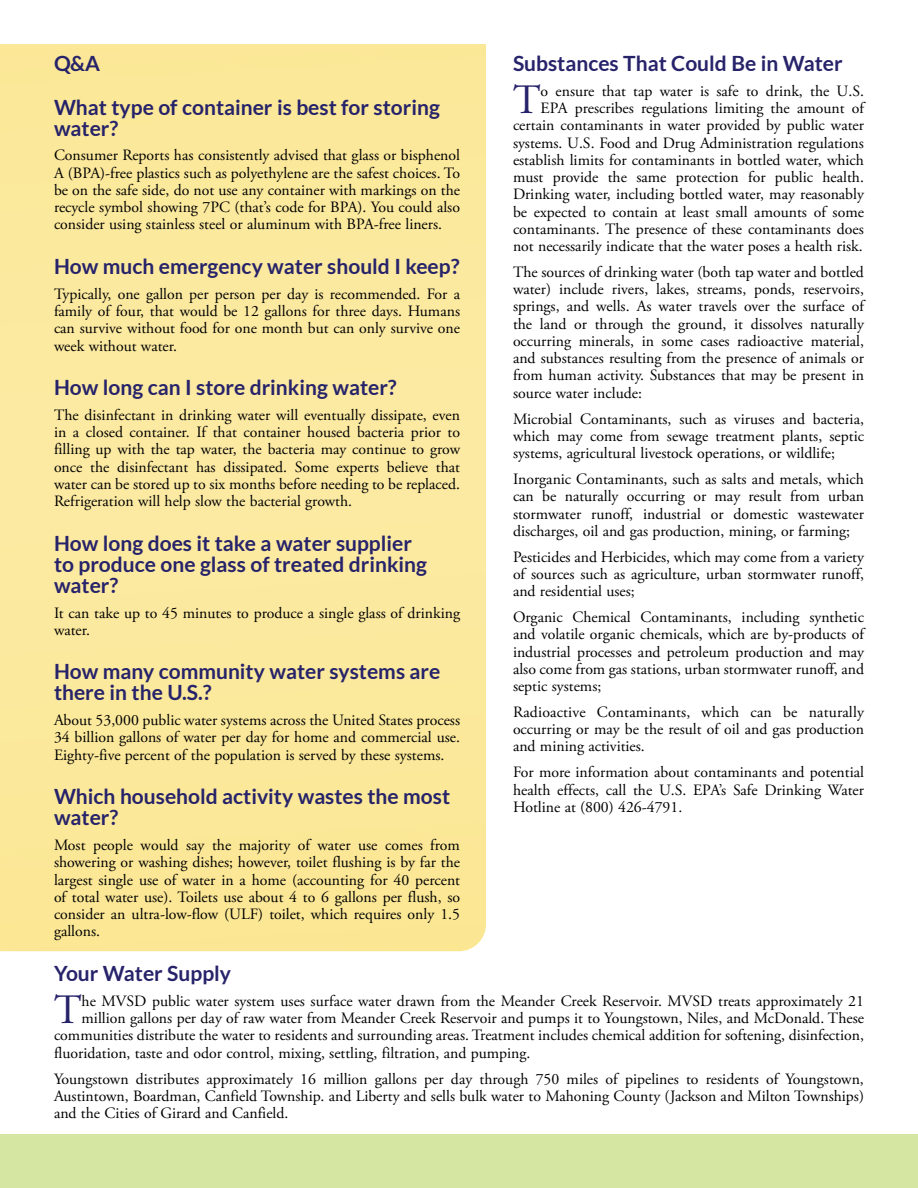
<style>
.page{position:relative;width:918px;height:1188px;background:#fff}
.page>*{position:absolute;margin:0;border:0;box-sizing:border-box;transform-origin:0 0}
.First_Paragraph_24{font:41.7px "Adobe Garamond Pro";color:#27236a}
.Article_Head_24_Blue{font:700 21px/21px "Lato";color:#27236a}
.Paragraphs_24{font:15.75px/17.2px "Adobe Garamond Pro";color:#000;text-align:justify}
.First_Paragraph_24-2{font:15.75px/17.2px "Adobe Garamond Pro";color:#000;text-align:right}
</style>
<div class="page">
<div style="left:0;top:44px;width:486px;height:907px;background:#fbe99d"></div>
<div style="left:0;top:1134px;width:918px;height:54px;background:#d5e6a3"></div>
<p class="Article_Head_24_Blue" style="left:54px;top:53px;width:48px">Q&amp;A</p>
<p class="Article_Head_24_Blue" style="left:54px;top:96px;width:387px">What type of container is best for storing water?</p>
<p class="Paragraphs_24" style="left:54px;top:147px;width:408px">Consumer Reports has consistently advised that glass or bisphenol A (BPA)-free plastics such as polyethylene are the safest choices. To be on the safe side, do not use any container with markings on the recycle symbol showing 7PC (that’s code for BPA). You could also consider using stainless steel or aluminum with BPA-free liners.</p>
<p class="Article_Head_24_Blue" style="left:54px;top:256px;width:407px">How much emergency water should I keep?</p>
<p class="Paragraphs_24" style="left:54px;top:286px;width:408px">Typically, one gallon per person per day is recommended. For a family of four, that would be 12 gallons for three days. Humans can survive without food for one month but can only survive one week without water.</p>
<p class="Article_Head_24_Blue" style="left:54px;top:377px;width:344px">How long can I store drinking water?</p>
<p class="Paragraphs_24" style="left:54px;top:407px;width:408px">The disinfectant in drinking water will eventually dissipate, even in a closed container. If that container housed bacteria prior to filling up with the tap water, the bacteria may continue to grow once the disinfectant has dissipated. Some experts believe that water can be stored up to six months before needing to be replaced.<br>Refrigeration will help slow the bacterial growth.</p>
<p class="Article_Head_24_Blue" style="left:54px;top:532px;width:375px">How long does it take a water supplier to produce one glass of treated drinking water?</p>
<p class="Paragraphs_24" style="left:54px;top:604px;width:408px">It can take up to 45 minutes to produce a single glass of drinking water.</p>
<p class="Article_Head_24_Blue" style="left:54px;top:661px;width:388px">How many community water systems are there in the U.S.?</p>
<p class="Paragraphs_24" style="left:54px;top:712px;width:408px">About 53,000 public water systems across the United States process 34 billion gallons of water per day for home and commercial use.<br>Eighty-five percent of the population is served by these systems.</p>
<p class="Article_Head_24_Blue" style="left:54px;top:786px;width:398px">Which household activity wastes the most water?</p>
<p class="Paragraphs_24" style="left:54px;top:837px;width:408px">Most people would say the majority of water use comes from showering or washing dishes; however, toilet flushing is by far the largest single use of water in a home (accounting for 40 percent of total water use). Toilets use about 4 to 6 gallons per flush, so consider an ultra-low-flow (ULF) toilet, which requires only 1.5 gallons.</p>
<p class="Article_Head_24_Blue" style="left:513px;top:53px;width:331px">Substances That Could Be in Water</p>
<p class="First_Paragraph_24" style="left:513px;top:75px;width:29px">T</p>
<p class="First_Paragraph_24-2" style="left:513px;top:83px;width:353px">o ensure that tap water is safe to drink, the U.S.<br>EPA prescribes regulations limiting the amount of certain contaminants in water provided by public water systems. U.S. Food and Drug Administration regulations establish limits for contaminants in bottled water, which must provide the same protection for public health.<br>Drinking water, including bottled water, may reasonably be expected to contain at least small amounts of some contaminants. The presence of these contaminants does not necessarily indicate that the water poses a health risk.</p>
<p class="Paragraphs_24" style="left:513px;top:264px;width:353px">The sources of drinking water (both tap water and bottled water) include rivers, lakes, streams, ponds, reservoirs, springs, and wells. As water travels over the surface of the land or through the ground, it dissolves naturally occurring minerals, in some cases radioactive material, and substances resulting from the presence of animals or from human activity. Substances that may be present in source water include:</p>
<p class="Paragraphs_24" style="left:513px;top:411px;width:353px">Microbial Contaminants, such as viruses and bacteria, which may come from sewage treatment plants, septic systems, agricultural livestock operations, or wildlife;</p>
<p class="Paragraphs_24" style="left:513px;top:471px;width:353px">Inorganic Contaminants, such as salts and metals, which can be naturally occurring or may result from urban stormwater runoff, industrial or domestic wastewater discharges, oil and gas production, mining, or farming;</p>
<p class="Paragraphs_24" style="left:513px;top:549px;width:353px">Pesticides and Herbicides, which may come from a variety of sources such as agriculture, urban stormwater runoff, and residential uses;</p>
<p class="Paragraphs_24" style="left:513px;top:609px;width:353px">Organic Chemical Contaminants, including synthetic and volatile organic chemicals, which are by-products of industrial processes and petroleum production and may also come from gas stations, urban stormwater runoff, and septic systems;</p>
<p class="Paragraphs_24" style="left:513px;top:704px;width:353px">Radioactive Contaminants, which can be naturally occurring or may be the result of oil and gas production and mining activities.</p>
<p class="Paragraphs_24" style="left:513px;top:764px;width:353px">For more information about contaminants and potential health effects, call the U.S. EPA’s Safe Drinking Water Hotline at (800) 426-4791.</p>
<p class="Article_Head_24_Blue" style="left:54px;top:963px;width:179px">Your Water Supply</p>
<p class="First_Paragraph_24" style="left:54px;top:985px;width:29px">T</p>
<p class="First_Paragraph_24-2" style="left:82px;top:993px;width:784px">he MVSD public water system uses surface water drawn from the Meander Creek Reservoir. MVSD treats approximately 21</p>
<p class="First_Paragraph_24-2" style="left:82px;top:1010px;width:784px">million gallons per day of raw water from Meander Creek Reservoir and pumps it to Youngstown, Niles, and McDonald. These</p>
<p class="First_Paragraph_24-2" style="left:54px;top:1027px;width:811px">communities distribute the water to residents and surrounding areas. Treatment includes chemical addition for softening, disinfection,</p>
<p class="First_Paragraph_24-2" style="left:54px;top:1045px;width:478px">fluoridation, taste and odor control, mixing, settling, filtration, and pumping.</p>
<p class="Paragraphs_24" style="left:54px;top:1071px;width:812px">Youngstown distributes approximately 16 million gallons per day through 750 miles of pipelines to residents of Youngstown, Austintown, Boardman, Canfield Township. and Liberty and sells bulk water to Mahoning County (Jackson and Milton Townships) and the Cities of Girard and Canfield.</p>
</div>
